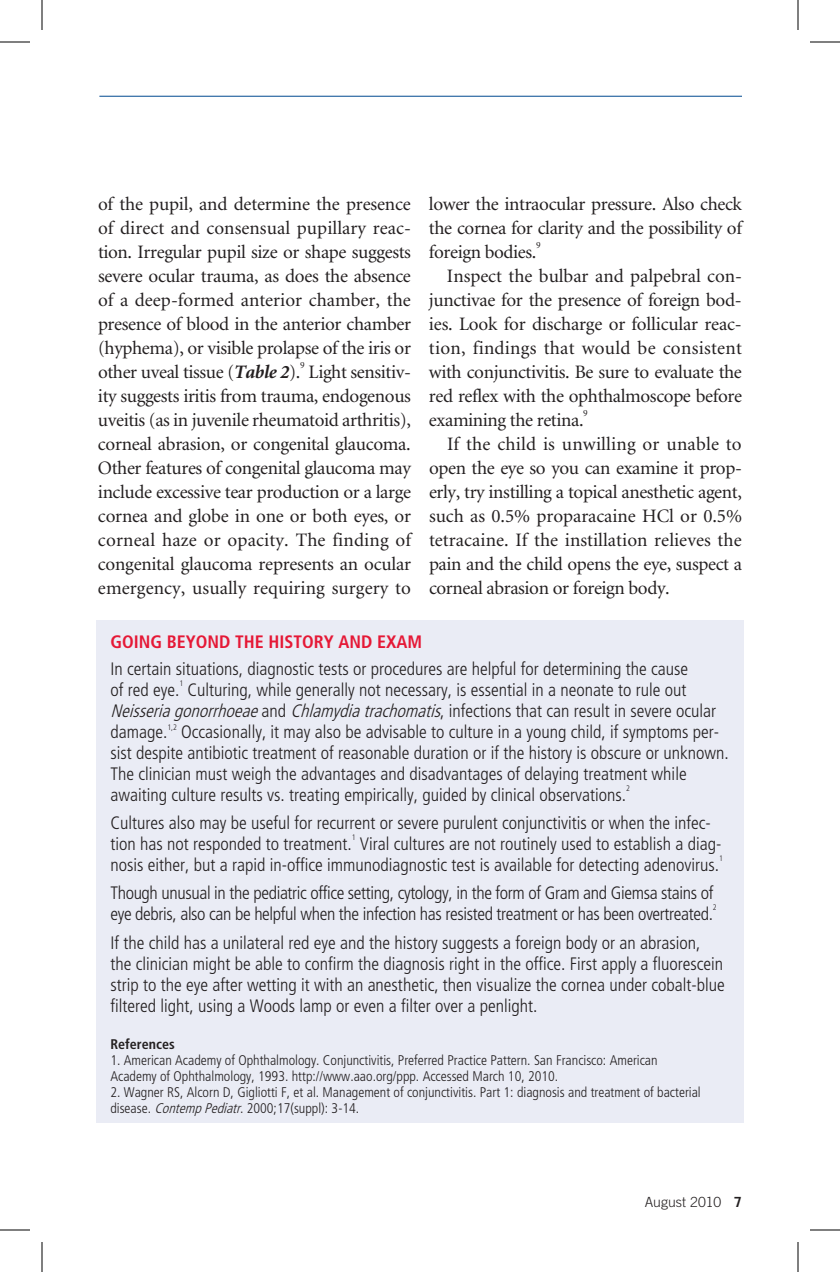
<style>
.page{position:relative;width:840px;height:1272px;background:#fff}
.page>*{position:absolute;margin:0;border:0;box-sizing:border-box;transform-origin:0 0}
.t1{font:19px/24px "Minion";letter-spacing:-.02em;color:#231f20;text-align:justify}
.t2{font:300 condensed 18px/21px "Frutiger";color:#231f20}
.t3{font:300 condensed 18px/21px "Frutiger";letter-spacing:-.02em;color:#231f20}
.t4{font:700 condensed 18px "Frutiger";color:#e51836}
.t5{font:300 condensed 14px/16px "Frutiger";color:#231f20}
.t6{font:300 14px "Trade Gothic";color:#231f20}
.t7{font:700 condensed 14px "Frutiger";color:#231f20}
.t8{font:9.6px "Minion";color:#231f20}
.t9{font:300 condensed 8px "Frutiger";color:#231f20}
.s1{font-weight:700;font-style:italic}
.s2{font-style:italic}
.s3{font-weight:700}
</style>
<div class="page">
<div style="left:96px;top:620px;width:648px;height:503px;background:#eaecf5"></div>
<hr style="left:99px;top:96px;width:643px;height:1px;background:#014990">
<hr style="left:0;top:42px;width:30px;height:1px;background:#000">
<hr style="left:810px;top:42px;width:30px;height:1px;background:#000">
<hr style="left:0;top:1230px;width:30px;height:1px;background:#000">
<hr style="left:810px;top:1230px;width:30px;height:1px;background:#000">
<hr style="left:42px;top:0;width:1px;height:30px;background:#000">
<hr style="left:42px;top:1242px;width:1px;height:30px;background:#000">
<hr style="left:798px;top:0;width:1px;height:30px;background:#000">
<hr style="left:798px;top:1242px;width:1px;height:30px;background:#000">
<p class="t1" style="left:98px;top:193px;width:315px">of the pupil, and determine the presence of direct and consensual pupillary reac&shy;tion. Irregular pupil size or shape suggests severe ocular trauma, as does the absence of a deep-formed anterior chamber, the presence of blood in the anterior chamber (hyphema), or visible prolapse of the iris or other uveal tissue (<span class="s1">Table 2</span>). Light sensitiv-</p>
<p class="t8" style="left:300px;top:360px;width:6px">9</p>
<p class="t1" style="left:98px;top:385px;width:315px">ity suggests iritis from trauma, endogenous uveitis (as in juvenile rheumatoid arthritis), corneal abrasion, or congenital glaucoma.<br>Other features of congenital glaucoma may include excessive tear production or a large cornea and globe in one or both eyes, or corneal haze or opacity. The finding of congenital glaucoma represents an ocular emergency, usually requiring surgery to</p>
<p class="t1" style="left:429px;top:193px;width:315px">lower the intraocular pressure. Also check the cornea for clarity and the possibility of foreign bodies.</p>
<p class="t8" style="left:536px;top:240px;width:6px">9</p>
<p class="t1" style="left:429px;top:265px;width:315px;text-indent:18px">Inspect the bulbar and palpebral con&shy;junctivae for the presence of foreign bod&shy;ies. Look for discharge or follicular reac&shy;tion, findings that would be consistent with conjunctivitis. Be sure to evaluate the red reflex with the ophthalmoscope before examining the retina.</p>
<p class="t8" style="left:583px;top:408px;width:6px">9</p>
<p class="t1" style="left:429px;top:433px;width:315px;text-indent:18px">If the child is unwilling or unable to open the eye so you can examine it prop&shy;erly, try instilling a topical anesthetic agent, such as 0.5% proparacaine HCl or 0.5% tetracaine. If the instillation relieves the pain and the child opens the eye, suspect a corneal abrasion or foreign body.</p>
<p class="t4" style="left:110px;top:631px;width:179px">GOING BEYOND THE HISTO</p>
<p class="t4" style="left:314px;top:631px;width:110px">RY AND EXAM</p>
<p class="t2" style="left:110px;top:659px;width:579px">In certain situations, diagnostic tests or procedures are helpful for determining the cause of red eye.</p>
<p class="t9" style="left:179px;top:679px;width:5px">1</p>
<p class="t2" style="left:110px;top:680px;width:607px;text-indent:77px">Culturing, while generally not necessary, is essential in a neonate to rule out<br><span class="s2">Neisseria gonorrhoeae</span> and <span class="s2">Chlamydia trachomatis</span>, infections that can result in severe ocular damage.</p>
<p class="t2" style="left:110px;top:722px;width:620px;text-indent:71px">Occasionally, it may also be advisable to culture in a young child, if symptoms per&shy;sist despite antibiotic treatment of reasonable duration or if the history is obscure or unknown.<br>The clinician must weigh the advantages and disadvantages of delaying treatment while awaiting culture results vs. treating empirically, guided by clinical observations.</p>
<p class="t9" style="left:167px;top:723px;width:11px">1,2</p>
<p class="t9" style="left:626px;top:784px;width:5px">2</p>
<p class="t2" style="left:110px;top:813px;width:602px">Cultures also may be useful for recurrent or severe purulent conjunctivitis or when the infec&shy;tion has not responded to treatment.</p>
<p class="t9" style="left:352px;top:833px;width:5px">1</p>
<p class="t2" style="left:110px;top:834px;width:613px;text-align:right">Viral cultures are not routinely used to establish a diag-<br>nosis either, but a rapid in-office immunodiagnostic test is available for detecting adenovirus.</p>
<p class="t9" style="left:719px;top:854px;width:5px">1</p>
<p class="t3" style="left:110px;top:883px;width:605px">Though unusual in the pediatric office setting, cytology, in the form of Gram and Giemsa stains of eye debris, also can be helpful when the infection has resisted treatment or has been overtreated.</p>
<p class="t9" style="left:713px;top:903px;width:5px">2</p>
<p class="t2" style="left:110px;top:932px;width:616px">If the child has a unilateral red eye and the history suggests a foreign body or an abrasion, the clinician might be able to confirm the diagnosis right in the office. First apply a fluorescein strip to the eye after wetting it with an anesthetic, then visualize the cornea under cobalt-blue filtered light, using a Woods lamp or even a filter over a penlight.</p>
<p class="t7" style="left:110px;top:1035px;width:66px">REFERENCES</p>
<p class="t5" style="left:110px;top:1052px;width:549px">1. American Academy of Ophthalmology. Conjunctivitis, Preferred Practice Pattern. San Francisco: American<br>Academy of Ophthalmology, 1993. http://www.aao.org/ppp. Accessed March 10, 2010.</p>
<p class="t5" style="left:110px;top:1084px;width:592px">2. Wagner RS, Alcorn D, Gigliotti F, et al. Management of conjunctivitis. Part 1: diagnosis and treatment of bacterial disease. <span class="s2">Contemp Pediatr</span>. 2000;17(suppl): 3-14.</p>
<p class="t6" style="left:645px;top:1194px;width:99px">August 2010 <span class="s3">7</span></p>
</div>
